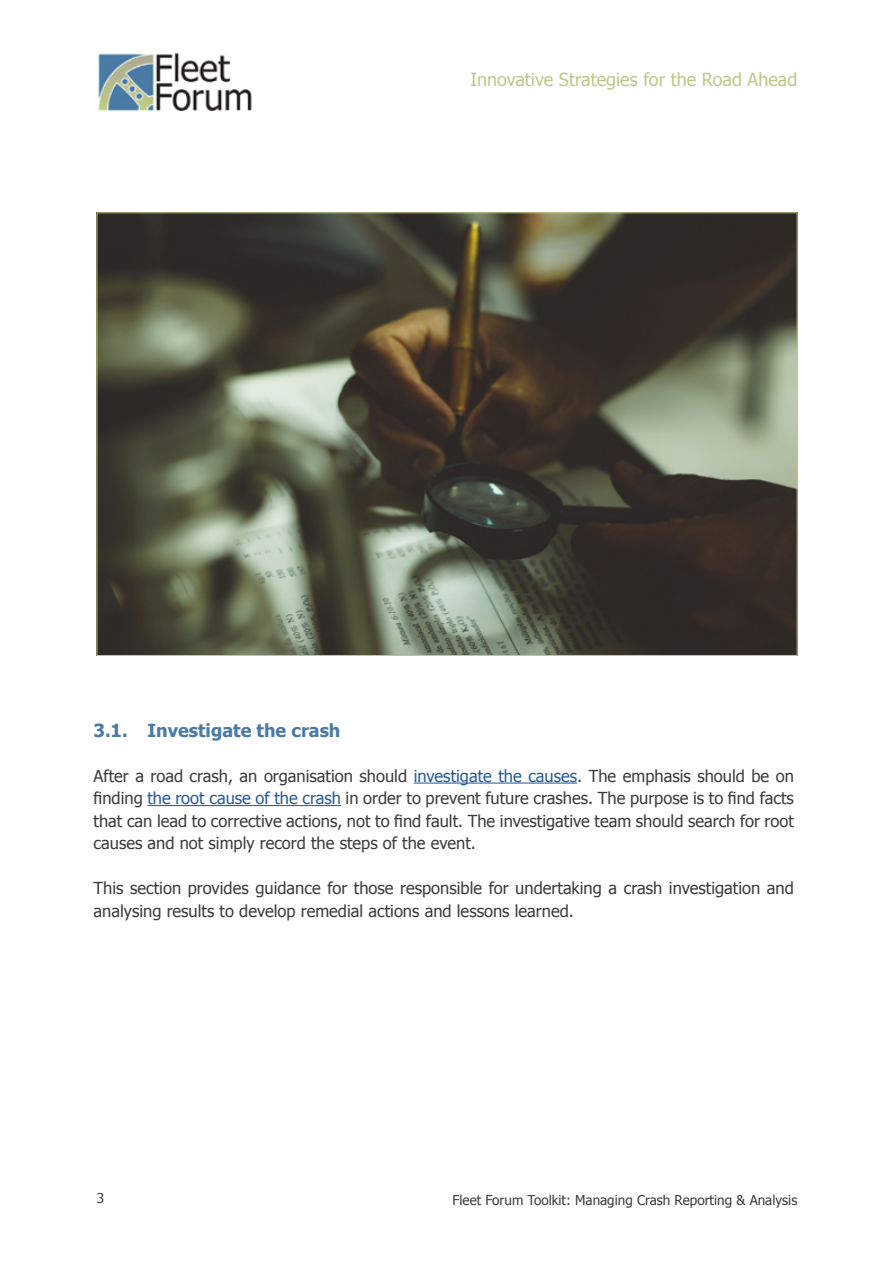
<style>
.page{position:relative;width:893px;height:1263px;background:#fff}
.page>*{position:absolute;margin:0;border:0;box-sizing:border-box;transform-origin:0 0}
.t1{font:18px "Tahoma";color:#bec888}
.t2{font:700 18px "Tahoma";color:#4b7ba5}
.t3{font:16.5px/22.5px "Tahoma";color:#3c3c3b;text-align:justify}
.t4{font:13.5px "Tahoma";color:#3c3c3b}
.s1{color:#275b9b}
</style>
<div class="page">
<img style="left:98px;top:53px;width:154px;height:57px">
<img style="left:99px;top:215px;width:696px;height:439px">
<hr style="left:414px;top:782px;width:163px;height:1px;background:#275b9b">
<hr style="left:147px;top:805px;width:194px;height:1px;background:#275b9b">
<p class="t1" style="left:470px;top:67px;width:328px">Innovative Strategies for the Road Ahead</p>
<p class="t2" style="left:94px;top:717px;width:248px">3.1. Investigate the crash</p>
<p class="t3" style="left:94px;top:764px;width:702px">After a road crash, an organisation should <span class="s1">investigate the causes</span>. The emphasis should be on finding <span class="s1">the root cause of the crash</span> in order to prevent future crashes. The purpose is to find facts that can lead to corrective actions, not to find fault. The investigative team should search for root causes and not simply record the steps of the event.</p>
<p class="t3" style="left:94px;top:876px;width:702px">This section provides guidance for those responsible for undertaking a crash investigation and analysing results to develop remedial actions and lessons learned.</p>
<p class="t4" style="left:97px;top:1189px;width:9px">3</p>
<p class="t4" style="left:452px;top:1191px;width:346px">Fleet Forum Toolkit: Managing Crash Reporting &amp; Analysis</p>
</div>
